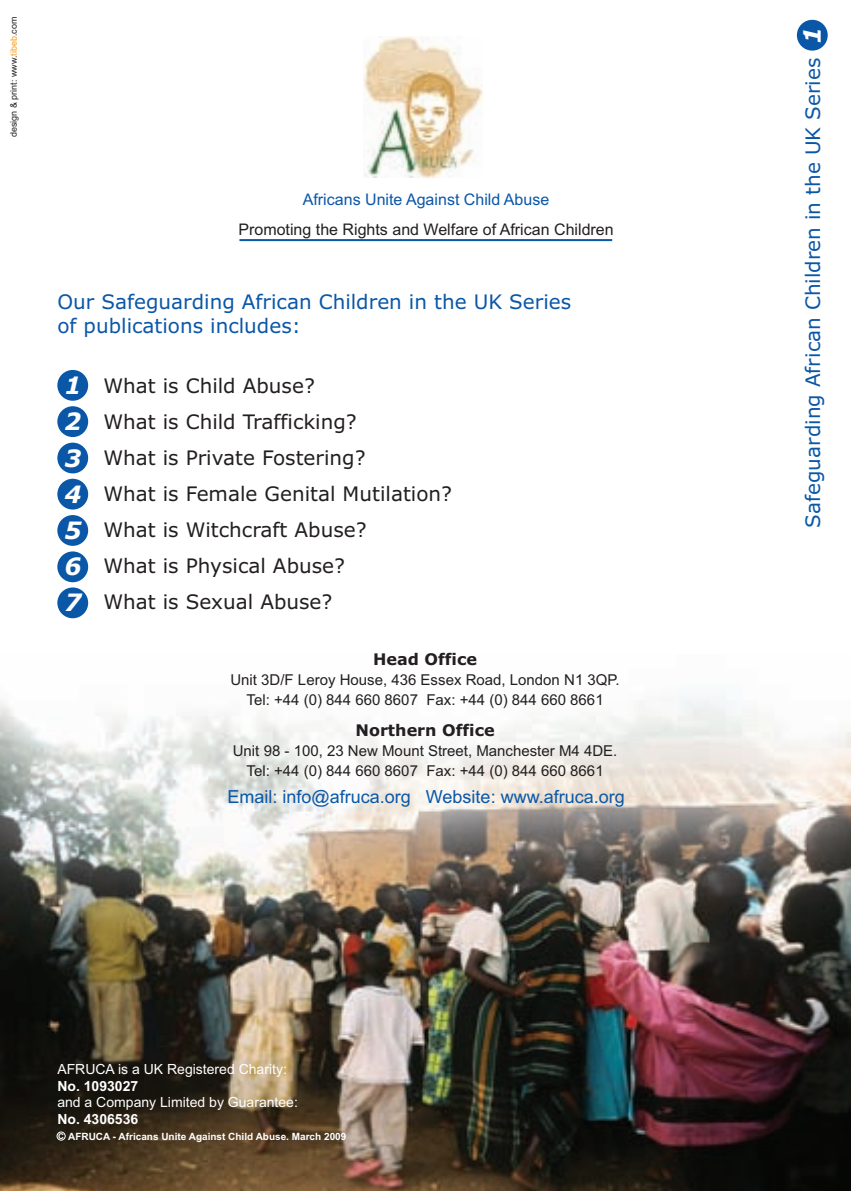
<style>
.page{position:relative;width:851px;height:1191px;background:#fff}
.page>*{position:absolute;margin:0;border:0;box-sizing:border-box;transform-origin:0 0}
.t1{font:italic 700 24px/36.2px "Verdana";color:#fff;text-align:justify}
.t2{font:20px/36px "Verdana";color:#231f20}
.t3{font:20px/24px "Verdana";color:#0a57a8}
.t4{font:18px "Arial";color:#0a57a8}
.t5{font:16px "Arial";color:#231f20}
.t6{font:16px "Arial";color:#0a57a8}
.t7{font:700 16px "Verdana";color:#231f20}
.t8{font:15px/20px "Arial";color:#231f20;text-align:center}
.t9{font:14px "Arial";color:#fff}
.t10{font:700 14px "Arial";color:#fff}
.t11{font:700 10px "Arial";color:#fff}
.t12{font:9px "Arial";color:#231f20}
.t13{font:700 8px "Arial";color:#fff}
.s1{color:#f79b1c}
.s2{font-weight:700;font-style:italic;font-size:24px;color:#fff}
</style>
<div class="page">
<img style="left:0;top:697px;width:850px;height:494px">
<img style="left:363px;top:37px;width:119px;height:140px">
<hr style="left:239px;top:239px;width:373px;height:2px;background:#0a57a8">
<div style="left:796px;top:20px;width:31px;height:31px;background:#0a57a8;border-radius:50%"></div>
<div style="left:57px;top:370px;width:31px;height:31px;background:#0a57a8;border-radius:50%"></div>
<div style="left:57px;top:406px;width:31px;height:31px;background:#0a57a8;border-radius:50%"></div>
<div style="left:57px;top:442px;width:31px;height:31px;background:#0a57a8;border-radius:50%"></div>
<div style="left:57px;top:479px;width:31px;height:30px;background:#0a57a8;border-radius:50%"></div>
<div style="left:57px;top:515px;width:31px;height:31px;background:#0a57a8;border-radius:50%"></div>
<div style="left:57px;top:551px;width:31px;height:31px;background:#0a57a8;border-radius:50%"></div>
<div style="left:57px;top:587px;width:31px;height:31px;background:#0a57a8;border-radius:50%"></div>
<div style="left:56px;top:1131px;width:10px;height:9px;border:2px solid #fff;border-radius:50%"></div>
<p class="t12" style="left:8px;top:137px;width:122px;rotate:-90deg">design &amp; print: www.<span class="s1">tibeb</span>.com</p>
<p class="t6" style="left:303px;top:190px;width:248px">Africans Unite Against Child Abuse</p>
<p class="t5" style="left:238px;top:220px;width:376px">Promoting the Rights and Welfare of African Children</p>
<h2 class="t3" style="left:57px;top:290px;width:515px">Our Safeguarding African Children in the UK Series of publications includes:</h2>
<h1 class="t1" style="left:64px;top:367px;width:19px">1<br>2<br>3<br>4<br>5<br>6<br>7</h1>
<h2 class="t2" style="left:103px;top:368px;width:350px">What is Child Abuse?<br>What is Child Trafficking?<br>What is Private Fostering?<br>What is Female Genital Mutilation?<br>What is Witchcraft Abuse?<br>What is Physical Abuse?<br>What is Sexual Abuse?</h2>
<p class="t7" style="left:373px;top:650px;width:105px">Head Office</p>
<p class="t8" style="left:230px;top:670px;width:391px">Unit 3D/F Leroy House, 436 Essex Road, London N1 3QP.<br>Tel: +44 (0) 844 660 8607 Fax: +44 (0) 844 660 8661</p>
<p class="t7" style="left:355px;top:720px;width:141px">Northern Office</p>
<p class="t8" style="left:233px;top:740px;width:386px">Unit 98 - 100, 23 New Mount Street, Manchester M4 4DE.<br>Tel: +44 (0) 844 660 8607 Fax: +44 (0) 844 660 8661</p>
<p class="t4" style="left:227px;top:786px;width:399px">Email: info@afruca.org Website: www.afruca.org</p>
<p class="t9" style="left:57px;top:1060px;width:231px">AFRUCA is a UK Registered Charity:</p>
<p class="t10" style="left:57px;top:1077px;width:82px">No. 1093027</p>
<p class="t9" style="left:57px;top:1094px;width:242px">and a Company Limited by Guarantee:</p>
<p class="t10" style="left:57px;top:1111px;width:82px">No. 4306536</p>
<p class="t11" style="left:68px;top:1130px;width:280px">AFRUCA - Africans Unite Against Child Abuse. March 2009</p>
<p class="t13" style="left:58px;top:1131px;width:7px">C</p>
<h2 class="t3" style="left:801px;top:528px;width:503px;rotate:-90deg">Safeguarding African Children in the UK Series <span class="s2">1</span></h2>
</div>
